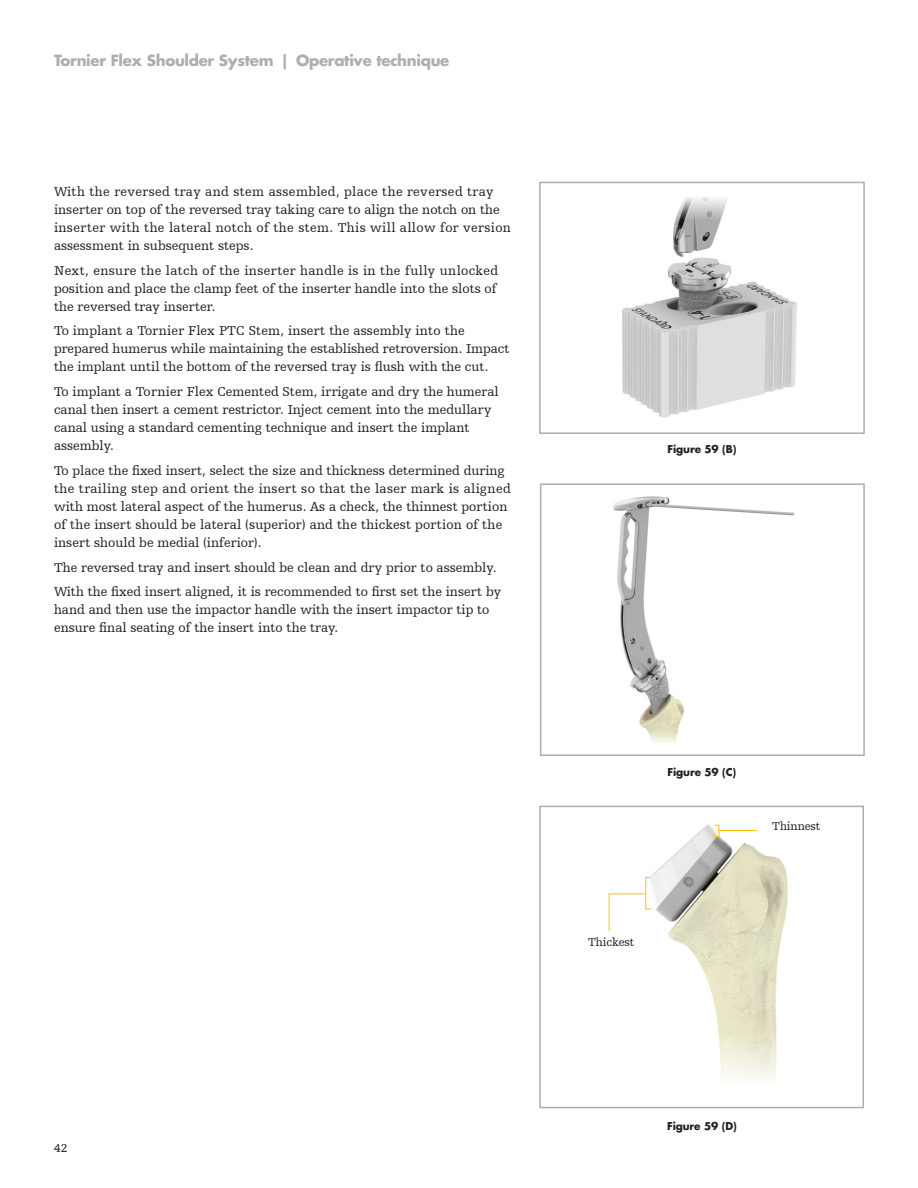
<style>
.page{position:relative;width:918px;height:1188px;background:#fff}
.page>*{position:absolute;margin:0;border:0;box-sizing:border-box;transform-origin:0 0}
.t1{font:700 15px "Futura For Stryker";letter-spacing:-.02em;color:#abafae}
.Step_Copy{font:13.5px/18px "Humanist Slabserif 712 BT";color:#231f20}
.Step_Copy-2{font:13.5px/18px "Humanist Slabserif 712 BT";letter-spacing:.025em;color:#231f20}
.t2{font:12px "Humanist Slabserif 712 BT";letter-spacing:-.01em;color:#231f20}
.Image_Numbering{font:700 10.5px "Futura For Stryker";letter-spacing:-.01em;color:#231f20}
</style>
<div class="page">
<img style="left:622px;top:220px;width:175px;height:198px">
<svg style="left:675px;top:197px;width:52px;height:23px"></svg>
<div style="left:539px;top:182px;width:326px;height:252px;border:2px solid #abafae"></div>
<img style="left:613px;top:496px;width:182px;height:234px">
<svg style="left:647px;top:730px;width:31px;height:13px"></svg>
<div style="left:540px;top:483px;width:325px;height:273px;border:2px solid #abafae"></div>
<div style="left:539px;top:806px;width:325px;height:302px;border:2px solid #abafae"></div>
<img style="left:645px;top:824px;width:143px;height:206px">
<hr style="left:718px;top:830px;width:39px;height:1px;background:#fec210">
<svg style="left:608px;top:877px;width:44px;height:55px"></svg>
<svg style="left:713px;top:824px;width:7px;height:13px"></svg>
<svg style="left:718px;top:1030px;width:59px;height:50px"></svg>
<p class="t1" style="left:54px;top:51px;width:397px">Tornier Flex Shoulder System | Operative technique</p>
<p class="Step_Copy-2" style="left:54px;top:182px;width:459px">With the reversed tray and stem assembled, place the reversed tray inserter on top of the reversed tray taking care to align the notch on the inserter with the lateral notch of the stem. This will allow for version assessment in subsequent steps.</p>
<p class="Step_Copy" style="left:54px;top:261px;width:446px;text-align:justify">Next, ensure the latch of the inserter handle is in the fully unlocked position and place the clamp feet of the inserter handle into the slots of the reversed tray inserter.</p>
<p class="Step_Copy" style="left:54px;top:322px;width:457px">To implant a Tornier Flex PTC Stem, insert the assembly into the prepared humerus while maintaining the established retroversion. Impact the implant until the bottom of the reversed tray is flush with the cut.</p>
<p class="Step_Copy" style="left:54px;top:382px;width:446px">To implant a Tornier Flex Cemented Stem, irrigate and dry the humeral canal then insert a cement restrictor. Inject cement into the medullary canal using a standard cementing technique and insert the implant assembly.</p>
<p class="Step_Copy" style="left:54px;top:461px;width:458px">To place the fixed insert, select the size and thickness determined during the trailing step and orient the insert so that the laser mark is aligned with most lateral aspect of the humerus. As a check, the thinnest portion of the insert should be lateral (superior) and the thickest portion of the insert should be medial (inferior).</p>
<p class="Step_Copy" style="left:54px;top:558px;width:444px">The reversed tray and insert should be clean and dry prior to assembly.</p>
<p class="Step_Copy" style="left:54px;top:583px;width:449px">With the fixed insert aligned, it is recommended to first set the insert by hand and then use the impactor handle with the insert impactor tip to ensure final seating of the insert into the tray.</p>
<p class="t2" style="left:54px;top:1141px;width:15px">42</p>
<p class="Image_Numbering" style="left:668px;top:442px;width:70px">Figure 59 (B)</p>
<p class="Image_Numbering" style="left:668px;top:765px;width:70px">Figure 59 (C)</p>
<p class="t2" style="left:772px;top:819px;width:50px">Thinnest</p>
<p class="t2" style="left:588px;top:935px;width:48px">Thickest</p>
<p class="Image_Numbering" style="left:667px;top:1119px;width:71px">Figure 59 (D)</p>
</div>
